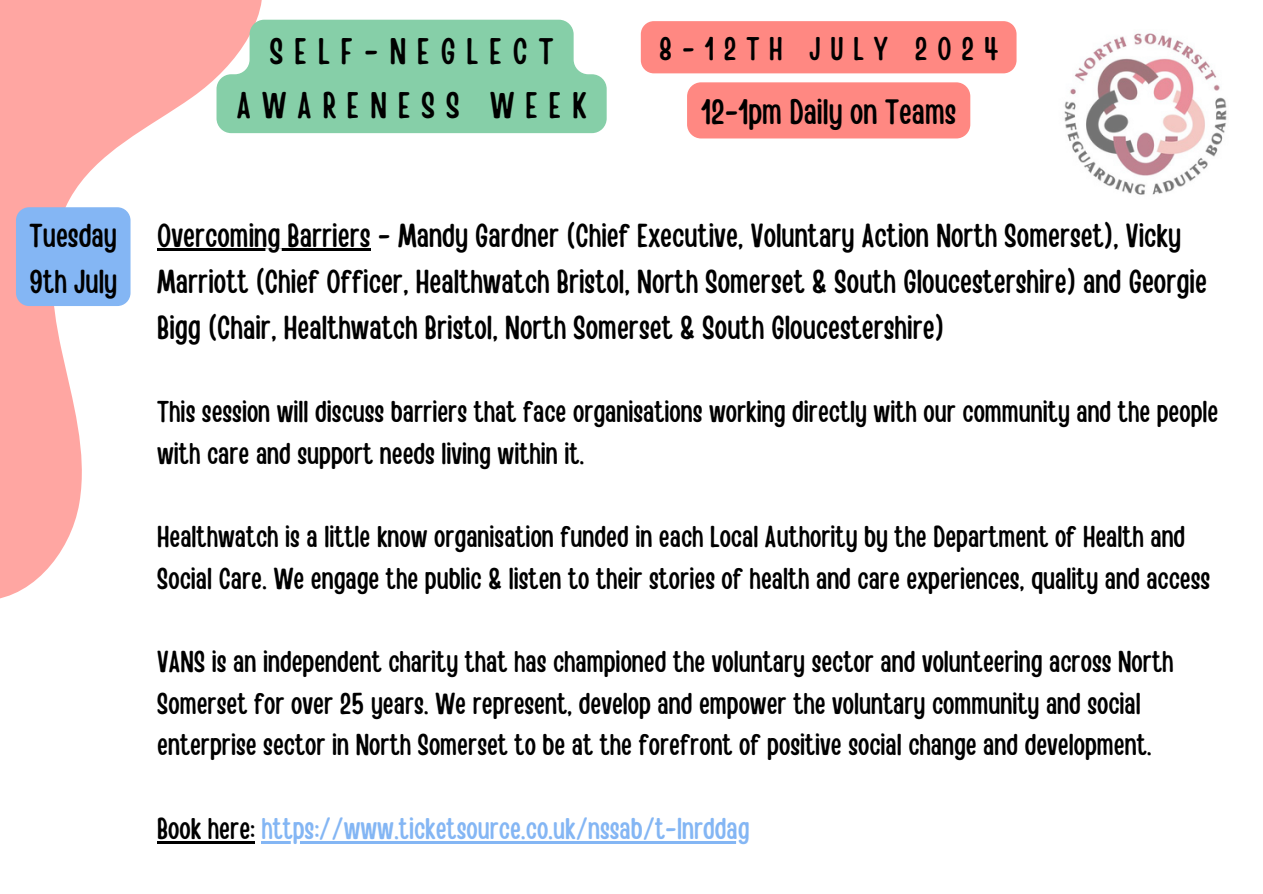
<style>
.page{position:relative;width:1263px;height:894px;background:#fff}
.page>*{position:absolute;margin:0;border:0;box-sizing:border-box;transform-origin:0 0}
.t1{font:36.75px/54.6px "Handy Casual Condensed";letter-spacing:.3em;color:#000;text-align:center}
.t2{font:35.1px "Handy Casual Condensed";color:#000}
.t3{font:33px/46.2px "Handy Casual Condensed";color:#000}
.t4{font:32.55px "Handy Casual Condensed";letter-spacing:.3em;color:#000}
.t5{font:30px/41.7px "Handy Casual Condensed";color:#000}
.t6{font:30px "Handy Casual Condensed";color:#84b6f4}
.s1{color:#000}
</style>
<div class="page">
<svg style="left:0;top:0;width:263px;height:599px"></svg>
<img style="left:1064px;top:33px;width:163px;height:162px">
<svg style="left:216px;top:20px;width:391px;height:113px;background:#90d0ac"></svg>
<div style="left:641px;top:21px;width:375px;height:52px;background:#ff8882"></div>
<div style="left:687px;top:82px;width:283px;height:56px;background:#ff8882;border-radius:14px"></div>
<div style="left:16px;top:207px;width:115px;height:99px;background:#84b6f4;border-radius:13px"></div>
<hr style="left:157px;top:249px;width:214px;height:2px;background:#000">
<hr style="left:157px;top:840px;width:98px;height:3px;background:#000">
<hr style="left:261px;top:840px;width:488px;height:3px;background:#84b6f4">
<p class="t1" style="left:237px;top:22px;width:351px">SELF-NEGLECT<br>AWARENESS WEEK</p>
<h2 class="t4" style="left:659px;top:27px;width:341px">8-12TH JULY 2024</h2>
<p class="t2" style="left:701px;top:89px;width:257px">12-1pm Daily on Teams</p>
<p class="t3" style="left:29px;top:210px;width:90px">Tuesday<br>9th July</p>
<p class="t3" style="left:157px;top:210px;width:1051px">Overcoming Barriers - Mandy Gardner (Chief Executive, Voluntary Action North Somerset), Vicky<br>Marriott (Chief Officer, Healthwatch Bristol, North Somerset &amp; South Gloucestershire) and Georgie<br>Bigg (Chair, Healthwatch Bristol, North Somerset &amp; South Gloucestershire)</p>
<p class="t5" style="left:157px;top:389px;width:1063px">This session will discuss barriers that face organisations working directly with our community and the people with care and support needs living within it.</p>
<p class="t5" style="left:157px;top:514px;width:1054px">Healthwatch is a little know organisation funded in each Local Authority by the Department of Health and<br>Social Care. We engage the public &amp; listen to their stories of health and care experiences, quality and access</p>
<p class="t5" style="left:157px;top:639px;width:1018px">VANS is an independent charity that has championed the voluntary sector and volunteering across North<br>Somerset for over 25 years. We represent, develop and empower the voluntary community and social enterprise sector in North Somerset to be at the forefront of positive social change and development.</p>
<p class="t6" style="left:157px;top:808px;width:594px"><span class="s1">Book here:</span> https://www.ticketsource.co.uk/nssab/t-lnrddag</p>
</div>
